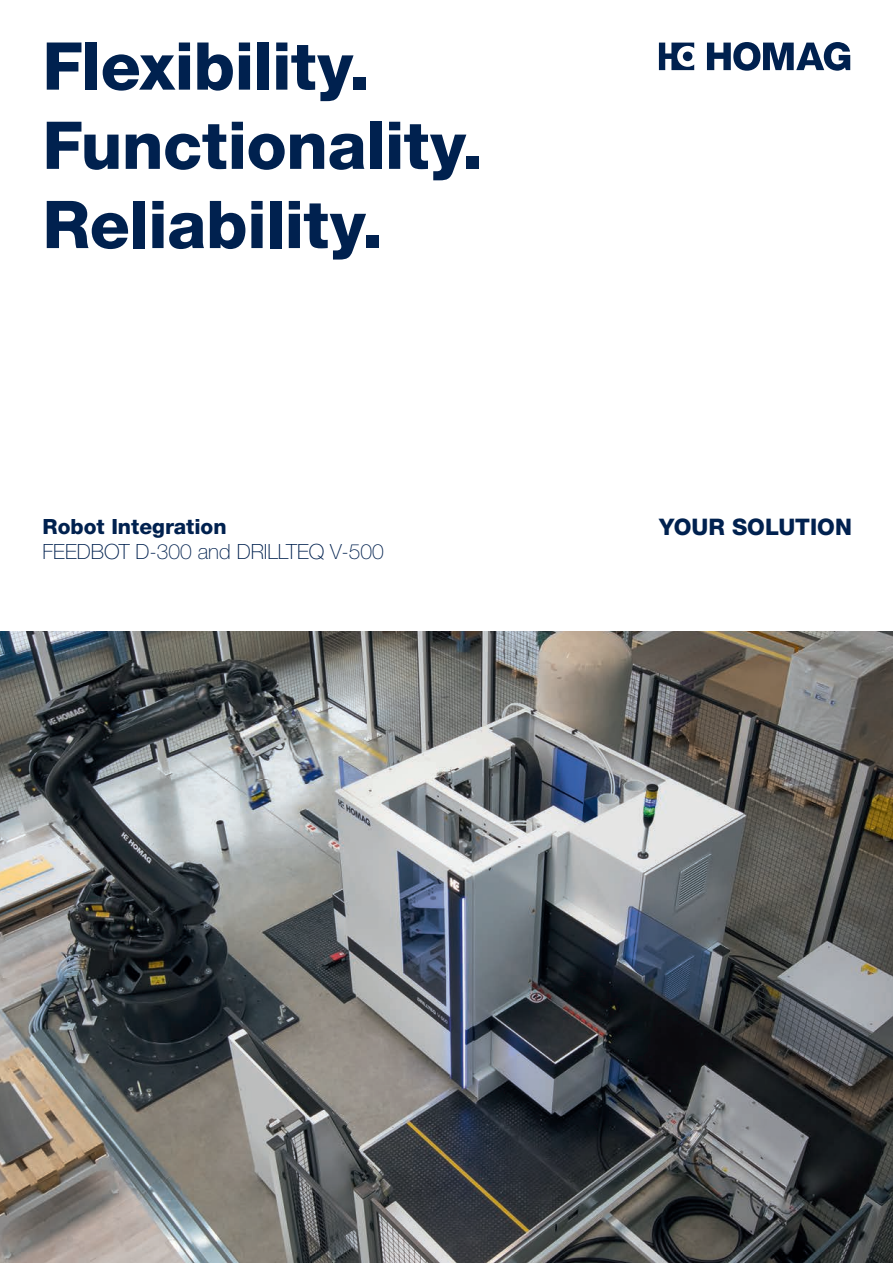
<style>
.page{position:relative;width:893px;height:1263px;background:#fff}
.page>*{position:absolute;margin:0;border:0;box-sizing:border-box;transform-origin:0 0}
.t1{font:800 66px/79.2px "Helvetica Neue LTW1 G";letter-spacing:-.01em;color:#00214f}
.t2{font:800 22.8px "Helvetica Neue LTW1 G";color:#00214f}
.t3{font:100 21px "Helvetica Neue LTW1 G";color:#00214f}
.t4{font:800 21px "Helvetica Neue LTW1 G";color:#00214f}
</style>
<div class="page">
<img style="left:0;top:631px;width:893px;height:632px">
<svg style="left:707px;top:42px;width:143px;height:29px"></svg>
<svg style="left:659px;top:43px;width:35px;height:27px"></svg>
<p class="t1" style="left:43px;top:27px;width:442px">Flexibility.<br>Functionality.<br>Reliability.</p>
<p class="t4" style="left:43px;top:514px;width:186px">Robot Integration</p>
<p class="t3" style="left:43px;top:539px;width:343px">FEEDBOT D-300 and DRILLTEQ V-500</p>
<p class="t2" style="left:659px;top:513px;width:194px">YOUR SOLUTION</p>
</div>
